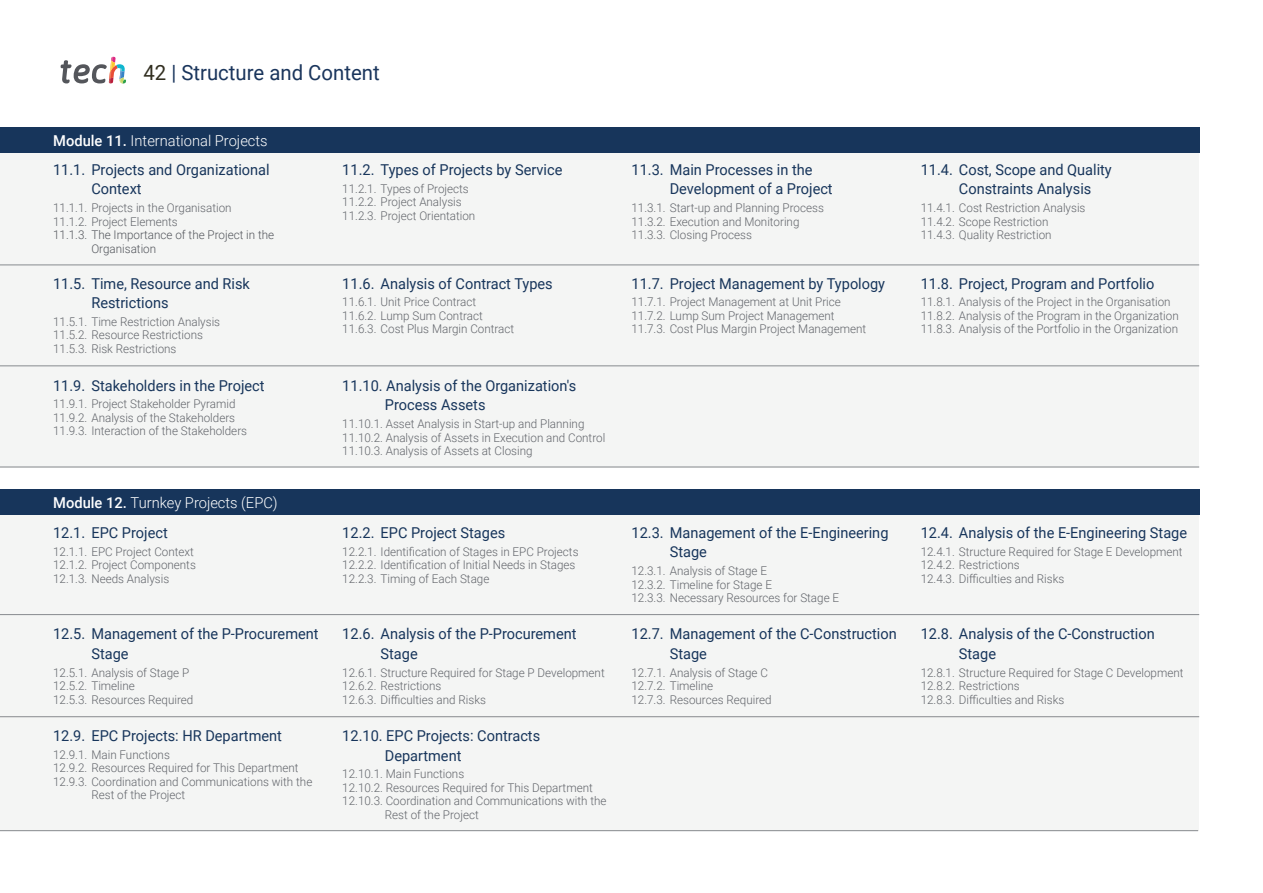
<style>
.page{position:relative;width:1263px;height:893px;background:#fff}
.page>*{position:absolute;margin:0;border:0;box-sizing:border-box;transform-origin:0 0}
.t1{font:21px "Roboto";color:#1a355c}
.t2{font:15px/19.5px "Roboto";color:#17355b}
.t3{font:300 15px "Roboto";color:#fff}
.t4{font:300 12px/13.5px "Roboto";color:#61646a}
.t5{font:300 12px/13.5px "Roboto";color:#52555b}
.s1{color:#312e20}
.s2{font-weight:500}
</style>
<div class="page">
<svg style="left:61px;top:57px;width:65px;height:27px"></svg>
<div style="left:0;top:153px;width:1199px;height:314px;background:#f4f5f4"></div>
<div style="left:0;top:515px;width:1199px;height:316px;background:#f4f5f4"></div>
<hr style="left:0;top:366px;width:1199px;height:1px;background:#878a8e">
<hr style="left:0;top:467px;width:1199px;height:1px;background:#878a8e">
<hr style="left:0;top:265px;width:1199px;height:1px;background:#878a8e">
<div style="left:0;top:128px;width:1199px;height:25px;background:#17355b"></div>
<div style="left:0;top:489px;width:1199px;height:26px;background:#17355b"></div>
<hr style="left:0;top:716px;width:1199px;height:1px;background:#878a8e">
<hr style="left:0;top:830px;width:1198px;height:1px;background:#878a8e">
<hr style="left:0;top:614px;width:1199px;height:1px;background:#878a8e">
<h1 class="t1" style="left:144px;top:57px;width:238px"><span class="s1">42</span> | Structure and Content</h1>
<p class="t3" style="left:53px;top:130px;width:216px"><span class="s2">Module 11.</span> International Projects</p>
<p class="t3" style="left:114px;top:130px;width:146px"><span class="s2">.</span> International Projects</p>
<p class="t2" style="left:91px;top:159px;width:180px;text-indent:-38px">11.1. Projects and Organizational<br>Context</p>
<p class="t4" style="left:53px;top:201px;width:180px">11.1.1. Projects in the Organisation<br>11.1.2. Project Elements</p>
<p class="t5" style="left:91px;top:228px;width:184px;text-indent:-38px">11.1.3. The Importance of the Project in the<br>Organisation</p>
<p class="t2" style="left:91px;top:273px;width:160px;text-indent:-38px">11.5. Time, Resource and Risk<br>Restrictions</p>
<p class="t4" style="left:53px;top:315px;width:169px">11.5.1. Time Restriction Analysis<br>11.5.2. Resource Restrictions<br>11.5.3. Risk Restrictions</p>
<p class="t2" style="left:53px;top:375px;width:213px">11.9. Stakeholders in the Project</p>
<p class="t4" style="left:53px;top:397px;width:195px">11.9.1. Project Stakeholder Pyramid<br>11.9.2. Analysis of the Stakeholders<br>11.9.3. Interaction of the Stakeholders</p>
<p class="t3" style="left:53px;top:492px;width:226px"><span class="s2">Module 12.</span> Turnkey Projects (EPC)</p>
<p class="t3" style="left:106px;top:492px;width:164px"><span class="s2">2.</span> Turnkey Projects (EPC)</p>
<p class="t2" style="left:53px;top:522px;width:116px">12.1. EPC Project</p>
<p class="t4" style="left:53px;top:544px;width:144px">12.1.1. EPC Project Context<br>12.1.2. Project Components<br>12.1.3. Needs Analysis</p>
<p class="t2" style="left:91px;top:624px;width:229px;text-indent:-38px">12.5. Management of the P-Procurement<br>Stage</p>
<p class="t4" style="left:53px;top:665px;width:142px">12.5.1. Analysis of Stage P<br>12.5.2. Timeline<br>12.5.3. Resources Required</p>
<p class="t2" style="left:53px;top:726px;width:230px">12.9. EPC Projects: HR Department</p>
<p class="t4" style="left:53px;top:747px;width:118px">12.9.1. Main Functions</p>
<p class="t4" style="left:53px;top:761px;width:247px">12.9.2. Resources Required for This Department</p>
<p class="t4" style="left:53px;top:774px;width:261px">12.9.3. Coordination and Communications with the</p>
<p class="t4" style="left:91px;top:788px;width:95px">Rest of the Project</p>
<p class="t2" style="left:342px;top:159px;width:222px">11.2. Types of Projects by Service</p>
<p class="t4" style="left:342px;top:181px;width:135px">11.2.1. Types of Projects<br>11.2.2. Project Analysis<br>11.2.3. Project Orientation</p>
<p class="t2" style="left:342px;top:273px;width:212px">11.6. Analysis of Contract Types</p>
<p class="t4" style="left:342px;top:295px;width:173px">11.6.1. Unit Price Contract<br>11.6.2. Lump Sum Contract<br>11.6.3. Cost Plus Margin Contract</p>
<p class="t2" style="left:385px;top:375px;width:193px;text-indent:-43px">11.10. Analysis of the Organization's<br>Process Assets</p>
<p class="t4" style="left:342px;top:416px;width:264px">11.10.1. Asset Analysis in Start-up and Planning<br>11.10.2. Analysis of Assets in Execution and Control<br>11.10.3. Analysis of Assets at Closing</p>
<p class="t2" style="left:342px;top:522px;width:164px">12.2. EPC Project Stages</p>
<p class="t4" style="left:342px;top:544px;width:238px">12.2.1. Identification of Stages in EPC Projects<br>12.2.2. Identification of Initial Needs in Stages<br>12.2.3. Timing of Each Stage</p>
<p class="t2" style="left:381px;top:624px;width:197px;text-indent:-38px">12.6. Analysis of the P-Procurement<br>Stage</p>
<p class="t4" style="left:342px;top:665px;width:264px">12.6.1. Structure Required for Stage P Development<br>12.6.2. Restrictions<br>12.6.3. Difficulties and Risks</p>
<p class="t2" style="left:385px;top:726px;width:157px;text-indent:-43px">12.10. EPC Projects: Contracts<br>Department</p>
<p class="t4" style="left:342px;top:767px;width:123px">12.10.1. Main Functions</p>
<p class="t4" style="left:342px;top:780px;width:252px">12.10.2. Resources Required for This Department</p>
<p class="t4" style="left:342px;top:794px;width:266px">12.10.3. Coordination and Communications with the</p>
<p class="t4" style="left:385px;top:807px;width:95px">Rest of the Project</p>
<p class="t2" style="left:670px;top:159px;width:164px;text-indent:-38px">11.3. Main Processes in the<br>Development of a Project</p>
<p class="t4" style="left:631px;top:201px;width:194px">11.3.1. Start-up and Planning Process<br>11.3.2. Execution and Monitoring<br>11.3.3. Closing Process</p>
<p class="t2" style="left:631px;top:273px;width:255px">11.7. Project Management by Typology</p>
<p class="t4" style="left:631px;top:295px;width:236px">11.7.1. Project Management at Unit Price<br>11.7.2. Lump Sum Project Management<br>11.7.3. Cost Plus Margin Project Management</p>
<p class="t2" style="left:959px;top:159px;width:154px;text-indent:-38px">11.4. Cost, Scope and Quality<br>Constraints Analysis</p>
<p class="t4" style="left:921px;top:201px;width:166px">11.4.1. Cost Restriction Analysis<br>11.4.2. Scope Restriction<br>11.4.3. Quality Restriction</p>
<p class="t2" style="left:921px;top:273px;width:235px">11.8. Project, Program and Portfolio</p>
<p class="t4" style="left:921px;top:295px;width:260px">11.8.1. Analysis of the Project in the Organisation<br>11.8.2. Analysis of the Program in the Organization<br>11.8.3. Analysis of the Portfolio in the Organization</p>
<p class="t2" style="left:670px;top:522px;width:220px;text-indent:-38px">12.3. Management of the E-Engineering<br>Stage</p>
<p class="t4" style="left:631px;top:564px;width:209px">12.3.1. Analysis of Stage E<br>12.3.2. Timeline for Stage E<br>12.3.3. Necessary Resources for Stage E</p>
<p class="t2" style="left:670px;top:624px;width:229px;text-indent:-38px">12.7. Management of the C-Construction<br>Stage</p>
<p class="t4" style="left:631px;top:665px;width:142px">12.7.1. Analysis of Stage C<br>12.7.2. Timeline<br>12.7.3. Resources Required</p>
<p class="t2" style="left:921px;top:522px;width:268px">12.4. Analysis of the E-Engineering Stage</p>
<p class="t4" style="left:921px;top:544px;width:263px">12.4.1. Structure Required for Stage E Development<br>12.4.2. Restrictions<br>12.4.3. Difficulties and Risks</p>
<p class="t2" style="left:959px;top:624px;width:197px;text-indent:-38px">12.8. Analysis of the C-Construction<br>Stage</p>
<p class="t4" style="left:921px;top:665px;width:264px">12.8.1. Structure Required for Stage C Development<br>12.8.2. Restrictions<br>12.8.3. Difficulties and Risks</p>
</div>
